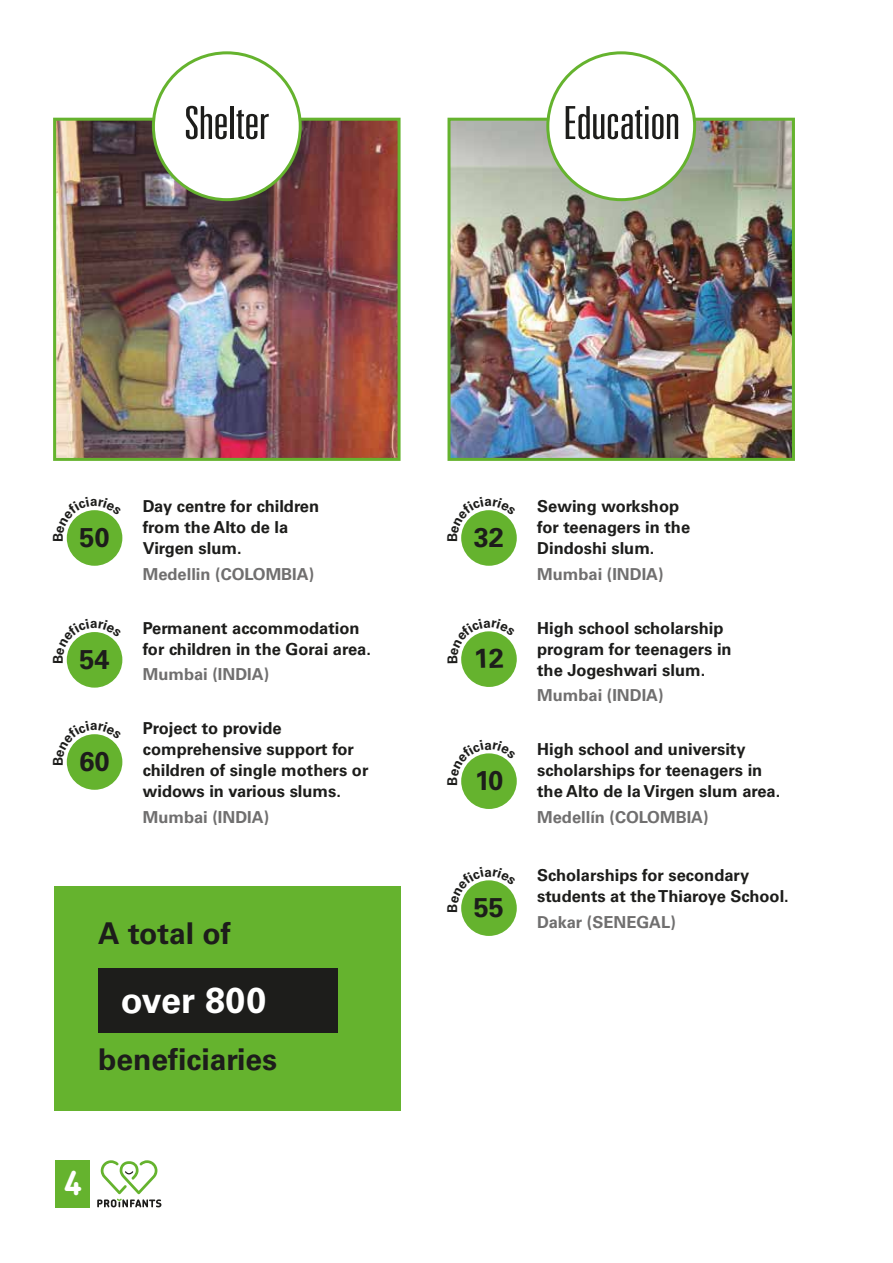
<style>
.page{position:relative;width:893px;height:1263px;background:#fff}
.page>*{position:absolute;margin:0;border:0;box-sizing:border-box;transform-origin:0 0}
.t1{font:300 ultra-condensed 45.6px "Univers LT";letter-spacing:-.01em;color:#1d1d1b;scale:1.2 1}
.t2{font:700 36px "Univers";color:#fff}
.t3{font:700 33px "Chevin";color:#fff}
.t4{font:700 30px "Univers";color:#1d1d1b}
.t5{font:700 27.15px "Univers";color:#1d1d1b}
.t6{font:700 16.5px/21px "Univers";color:#1d1d1b}
.t7{font:700 16.5px "Univers";color:#706f6f}
.s1{color:#fff}
</style>
<div class="page">
<svg style="left:97px;top:1160px;width:64px;height:47px"></svg>
<div style="left:55px;top:1160px;width:35px;height:47px;background:#65b32e"></div>
<img style="left:451px;top:122px;width:340px;height:335px">
<div style="left:447px;top:118px;width:348px;height:343px;border:3px solid #65b32e"></div>
<div style="left:548px;top:53px;width:147px;height:147px;background:#fff;border-radius:50%"></div>
<div style="left:546px;top:51px;width:150px;height:150px;border:3px solid #65b32e;border-radius:50%"></div>
<div style="left:461px;top:510px;width:56px;height:56px;background:#65b32e;border-radius:50%"></div>
<div style="left:461px;top:753px;width:56px;height:56px;background:#65b32e;border-radius:50%"></div>
<div style="left:461px;top:880px;width:56px;height:56px;background:#65b32e;border-radius:50%"></div>
<img style="left:57px;top:122px;width:340px;height:335px">
<div style="left:53px;top:118px;width:348px;height:343px;border:3px solid #65b32e"></div>
<div style="left:153px;top:53px;width:147px;height:147px;background:#fff;border-radius:50%"></div>
<div style="left:152px;top:51px;width:150px;height:150px;border:3px solid #65b32e;border-radius:50%"></div>
<div style="left:67px;top:510px;width:55px;height:56px;background:#65b32e;border-radius:50%"></div>
<div style="left:67px;top:632px;width:55px;height:56px;background:#65b32e;border-radius:50%"></div>
<div style="left:67px;top:734px;width:55px;height:56px;background:#65b32e;border-radius:50%"></div>
<div style="left:54px;top:887px;width:347px;height:224px;background:#65b32e"></div>
<div style="left:99px;top:968px;width:239px;height:64px;background:#1d1d1b"></div>
<svg style="left:461px;top:510px;width:55px;height:31px"></svg>
<svg style="left:461px;top:631px;width:56px;height:56px"></svg>
<svg style="left:461px;top:753px;width:55px;height:32px"></svg>
<svg style="left:461px;top:880px;width:55px;height:32px"></svg>
<svg style="left:66px;top:510px;width:55px;height:31px"></svg>
<svg style="left:66px;top:632px;width:55px;height:31px"></svg>
<svg style="left:66px;top:734px;width:55px;height:31px"></svg>
<h1 class="t1" style="left:184px;top:97px;width:73px">Shelter</h1>
<h1 class="t1" style="left:563px;top:97px;width:99px">Education</h1>
<h3 class="t5" style="left:79px;top:521px;width:32px">50</h3>
<h3 class="t5" style="left:79px;top:643px;width:32px">54</h3>
<h3 class="t5" style="left:79px;top:745px;width:32px">60</h3>
<p class="t6" style="left:143px;top:496px;width:178px">Day centre for children from the Alto de la<br>Virgen slum.</p>
<p class="t7" style="left:143px;top:564px;width:173px">Medellin (COLOMBIA)</p>
<p class="t6" style="left:143px;top:617px;width:230px">Permanent accommodation for children in the Gorai area.</p>
<p class="t7" style="left:143px;top:665px;width:128px">Mumbai (INDIA)</p>
<p class="t6" style="left:143px;top:718px;width:227px">Project to provide comprehensive support for children of single mothers or widows in various slums.</p>
<p class="t7" style="left:143px;top:807px;width:128px">Mumbai (INDIA)</p>
<h3 class="t4" style="left:98px;top:916px;width:134px">A total of</h3>
<h2 class="t2" style="left:121px;top:979px;width:147px">over 800</h2>
<h3 class="t4" style="left:98px;top:1042px;width:180px">beneficiaries</h3>
<h3 class="t3" style="left:64px;top:1162px;width:20px">4</h3>
<h3 class="t5" style="left:474px;top:521px;width:32px">32</h3>
<h3 class="t5" style="left:475px;top:764px;width:30px">10</h3>
<h3 class="t5" style="left:474px;top:891px;width:32px">55</h3>
<p class="t6" style="left:537px;top:496px;width:155px">Sewing workshop for teenagers in the<br>Dindoshi slum.</p>
<p class="t7" style="left:537px;top:564px;width:128px">Mumbai (INDIA)</p>
<p class="t6" style="left:537px;top:617px;width:196px">High school scholarship program for teenagers in the Jogeshwari slum.</p>
<p class="t7" style="left:537px;top:686px;width:128px">Mumbai (INDIA)</p>
<p class="t6" style="left:537px;top:739px;width:245px">High school and university scholarships for teenagers in the Alto de la Virgen slum area.</p>
<p class="t7" style="left:537px;top:807px;width:173px">Medellín (COLOMBIA)</p>
<p class="t6" style="left:537px;top:865px;width:253px">Scholarships for secondary students at the Thiaroye School.</p>
<p class="t7" style="left:537px;top:912px;width:149px">Dakar (SENEGAL)<span class="s1">4</span></p>
</div>
